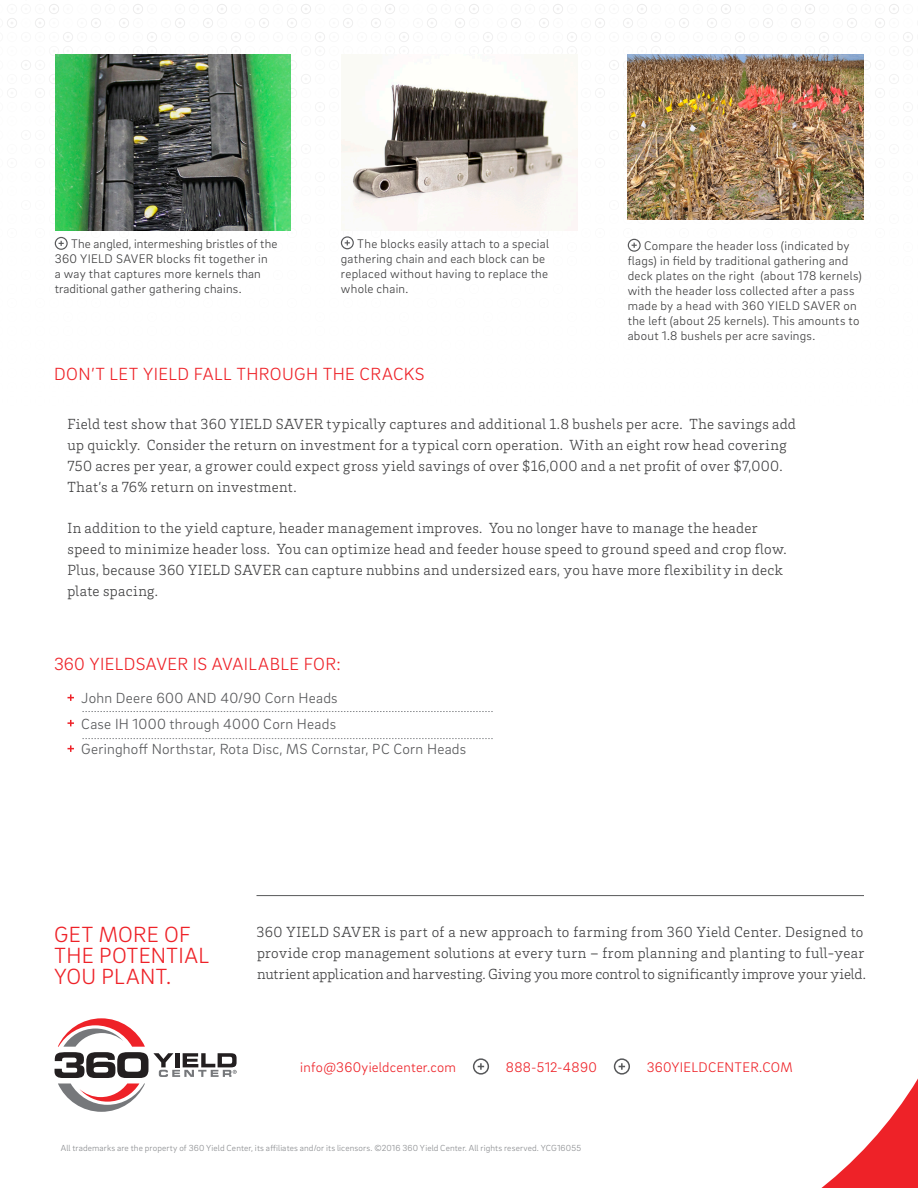
<style>
.page{position:relative;width:918px;height:1188px;background:#fff}
.page>*{position:absolute;margin:0;border:0;box-sizing:border-box;transform-origin:0 0}
.SUBHEAD__L1{font:300 22.5px/21px "Brix Sans";letter-spacing:.01em;color:#ee2228}
.INTRO__L1{font:300 18px "Brix Sans";letter-spacing:.02em;color:#ee2228}
.TABLE_BODY__L1{font:300 18px "Brix Sans";letter-spacing:.02em;color:#ee2228}
.INTRO__L1-2{font:300 15px/21px "Brix Slab";letter-spacing:.02em;color:#3e3e3f}
.BODY__L1{font:300 15px/21px "Brix Slab";letter-spacing:.015em;color:#3e3e3f}
.TABLE_BODY__L1-2{font:300 15px "Brix Sans";letter-spacing:.02em;color:#57585a}
.BODY__L1-2{font:300 14.25px "Brix Sans";letter-spacing:.02em;color:#ee2228}
.CUTLINE{font:300 12.75px/15px "Brix Sans";letter-spacing:.025em;color:#3e3e3f}
.LEGAL{font:300 9px "Brix Sans";letter-spacing:.015em;color:#8a8c8f}
</style>
<div class="page">
<svg style="left:613px;top:1061px;width:305px;height:127px"></svg>
<img style="left:341px;top:84px;width:236px;height:146px">
<div style="left:473px;top:1058px;width:16px;height:17px;border:2px solid #57585a;border-radius:50%"></div>
<svg style="left:478px;top:1063px;width:6px;height:7px"></svg>
<div style="left:614px;top:1058px;width:16px;height:17px;border:2px solid #57585a;border-radius:50%"></div>
<svg style="left:619px;top:1063px;width:6px;height:7px"></svg>
<hr style="left:256px;top:895px;width:608px;height:1px;background:#57585a">
<div style="left:55px;top:237px;width:13px;height:13px;border:1px solid #57585a;border-radius:50%"></div>
<svg style="left:59px;top:241px;width:5px;height:5px"></svg>
<div style="left:628px;top:239px;width:13px;height:13px;border:1px solid #57585a;border-radius:50%"></div>
<svg style="left:632px;top:243px;width:5px;height:5px"></svg>
<img style="left:628px;top:54px;width:236px;height:166px">
<svg style="left:55px;top:1018px;width:182px;height:94px"></svg>
<img style="left:55px;top:55px;width:236px;height:176px">
<div style="left:341px;top:236px;width:13px;height:13px;border:1px solid #57585a;border-radius:50%"></div>
<svg style="left:345px;top:240px;width:5px;height:5px"></svg>
<svg style="left:68px;top:694px;width:6px;height:7px"></svg>
<svg style="left:68px;top:720px;width:6px;height:6px"></svg>
<svg style="left:68px;top:745px;width:6px;height:7px"></svg>
<svg style="left:82px;top:711px;width:411px;height:1px"></svg>
<svg style="left:82px;top:738px;width:411px;height:1px"></svg>
<p class="CUTLINE" style="left:341px;top:236px;width:210px;text-indent:16px">The blocks easily attach to a special gathering chain and each block can be replaced without having to replace the whole chain.</p>
<p class="CUTLINE" style="left:55px;top:236px;width:224px;text-indent:16px">The angled, intermeshing bristles of the 360 YIELD SAVER blocks fit together in<br>a way that captures more kernels than traditional gather gathering chains.</p>
<p class="CUTLINE" style="left:628px;top:238px;width:236px;text-indent:16px">Compare the header loss (indicated by flags) in field by traditional gathering and deck plates on the right (about 178 kernels) with the header loss collected after a pass made by a head with 360 YIELD SAVER on the left (about 25 kernels). This amounts to about 1.8 bushels per acre savings.</p>
<p class="INTRO__L1" style="left:54px;top:363px;width:372px">DON’T LET YIELD FALL THROUGH THE CRACKS</p>
<p class="INTRO__L1-2" style="left:68px;top:413px;width:730px">Field test show that 360 YIELD SAVER typically captures and additional 1.8 bushels per acre. The savings add up quickly. Consider the return on investment for a typical corn operation. With an eight row head covering 750 acres per year, a grower could expect gross yield savings of over $16,000 and a net profit of over $7,000.<br>That’s a 76% return on investment.</p>
<p class="INTRO__L1-2" style="left:68px;top:517px;width:721px">In addition to the yield capture, header management improves. You no longer have to manage the header speed to minimize header loss. You can optimize head and feeder house speed to ground speed and crop flow.<br>Plus, because 360 YIELD SAVER can capture nubbins and undersized ears, you have more flexibility in deck plate spacing.</p>
<p class="TABLE_BODY__L1" style="left:54px;top:653px;width:288px">360 YIELDSAVER IS AVAILABLE FOR:</p>
<p class="TABLE_BODY__L1-2" style="left:81px;top:689px;width:258px">John Deere 600 AND 40/90 Corn Heads</p>
<p class="TABLE_BODY__L1-2" style="left:81px;top:714px;width:256px">Case IH 1000 through 4000 Corn Heads</p>
<p class="TABLE_BODY__L1-2" style="left:81px;top:740px;width:387px">Geringhoff Northstar, Rota Disc, MS Cornstar, PC Corn Heads</p>
<p class="SUBHEAD__L1" style="left:54px;top:923px;width:156px">GET MORE OF<br>THE POTENTIAL<br>YOU PLANT.</p>
<p class="BODY__L1" style="left:257px;top:921px;width:611px">360 YIELD SAVER is part of a new approach to farming from 360 Yield Center. Designed to provide crop management solutions at every turn – from planning and planting to full-year nutrient application and harvesting. Giving you more control to significantly improve your yield.</p>
<p class="BODY__L1-2" style="left:300px;top:1058px;width:157px">info@360yieldcenter.com</p>
<p class="BODY__L1-2" style="left:506px;top:1058px;width:92px">888-512-4890</p>
<p class="BODY__L1-2" style="left:647px;top:1058px;width:147px">360YIELDCENTER.COM</p>
<p class="LEGAL" style="left:61px;top:1142px;width:522px">All trademarks are the property of 360 Yield Center, its affiliates and/or its licensors. ©2016 360 Yield Center. All rights reserved. YCG16055</p>
</div>
